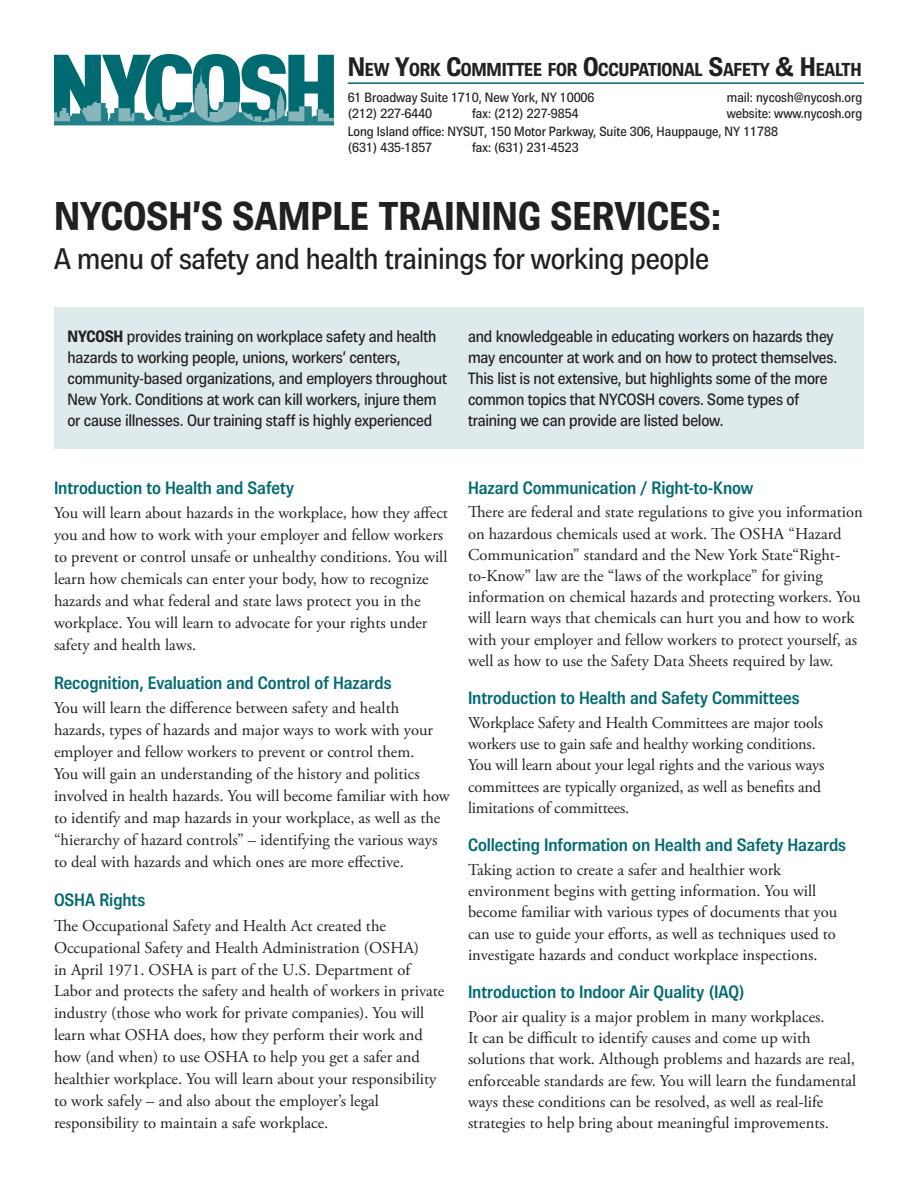
<style>
.page{position:relative;width:918px;height:1188px;background:#fff}
.page>*{position:absolute;margin:0;border:0;box-sizing:border-box;transform-origin:0 0}
.t1{font:700 40.5px "Grey";color:#231f20}
.t2{font:30px "Grey";letter-spacing:-.01em;color:#231f20}
.t3{font:700 18.9px "Grey";letter-spacing:-.015em;color:#231f20}
.t4{font:600 18px "Grey";letter-spacing:-.005em;color:#006a71}
.t5{font:16.5px/21.9px "Adobe Garamond Pro";color:#231f20}
.t6{font:16.5px/21px "Grey";letter-spacing:-.01em;color:#231f20}
.t7{font:13.5px/18.5px "Grey";color:#231f20}
.s1{font-size:27px}
.s2{font-weight:700}
</style>
<div class="page">
<div style="left:54px;top:308px;width:810px;height:141px;background:#deeaec"></div>
<svg style="left:54px;top:54px;width:280px;height:71px"></svg>
<hr style="left:348px;top:82px;width:516px;height:2px;background:#006a71">
<p class="t3" style="left:348px;top:59px;width:513px"><span class="s1">N</span>EW <span class="s1">Y</span>ORK <span class="s1">C</span>OMMITTEE FOR <span class="s1">O</span>CCUPATIONAL <span class="s1">S</span>AFETY <span class="s1">&amp; H</span>EALTH</p>
<p class="t7" style="left:348px;top:88px;width:248px">61 Broadway Suite 1710, New York, NY 10006</p>
<p class="t7" style="left:727px;top:88px;width:137px">mail: nycosh@nycosh.org</p>
<p class="t7" style="left:348px;top:104px;width:86px">(212) 227-6440</p>
<p class="t7" style="left:472px;top:104px;width:108px">fax: (212) 227-9854</p>
<p class="t7" style="left:348px;top:104px;width:516px;text-indent:379px">website: www.nycosh.org<br>Long Island office: NYSUT, 150 Motor Parkway, Suite 306, Hauppauge, NY 11788</p>
<p class="t7" style="left:348px;top:138px;width:86px">(631) 435-1857</p>
<p class="t7" style="left:472px;top:138px;width:108px">fax: (631) 231-4523</p>
<h1 class="t1" style="left:54px;top:193px;width:669px">NYCOSH’S SAMPLE TRAINING SERVICES:</h1>
<h2 class="t2" style="left:54px;top:242px;width:657px">A menu of safety and health trainings for working people</h2>
<p class="t6" style="left:68px;top:326px;width:381px"><span class="s2">NYCOSH</span> provides training on workplace safety and health hazards to working people, unions, workers’ centers, community-based organizations, and employers throughout New York. Conditions at work can kill workers, injure them or cause illnesses. Our training staff is highly experienced</p>
<p class="t6" style="left:468px;top:326px;width:371px">and knowledgeable in educating workers on hazards they may encounter at work and on how to protect themselves.<br>This list is not extensive, but highlights some of the more common topics that NYCOSH covers. Some types of training we can provide are listed below.</p>
<p class="t4" style="left:54px;top:477px;width:242px">Introduction to Health and Safety</p>
<p class="t5" style="left:54px;top:503px;width:396px">You will learn about hazards in the workplace, how they affect you and how to work with your employer and fellow workers to prevent or control unsafe or unhealthy conditions. You will learn how chemicals can enter your body, how to recognize hazards and what federal and state laws protect you in the workplace. You will learn to advocate for your rights under safety and health laws.</p>
<p class="t4" style="left:54px;top:673px;width:339px">Recognition, Evaluation and Control of Hazards</p>
<p class="t5" style="left:54px;top:698px;width:397px">You will learn the difference between safety and health hazards, types of hazards and major ways to work with your employer and fellow workers to prevent or control them.<br>You will gain an understanding of the history and politics involved in health hazards. You will become familiar with how to identify and map hazards in your workplace, as well as the “hierarchy of hazard controls” – identifying the various ways to deal with hazards and which ones are more effective.</p>
<p class="t4" style="left:54px;top:890px;width:93px">OSHA Rights</p>
<p class="t5" style="left:54px;top:915px;width:392px">The Occupational Safety and Health Act created the Occupational Safety and Health Administration (OSHA)<br>in April 1971. OSHA is part of the U.S. Department of Labor and protects the safety and health of workers in private industry (those who work for private companies). You will learn what OSHA does, how they perform their work and how (and when) to use OSHA to help you get a safer and healthier workplace. You will learn about your responsibility to work safely – and also about the employer’s legal responsibility to maintain a safe workplace.</p>
<p class="t4" style="left:468px;top:477px;width:287px">Hazard Communication / Right-to-Know</p>
<p class="t5" style="left:468px;top:502px;width:396px;line-height:21.1px">There are federal and state regulations to give you information on hazardous chemicals used at work. The OSHA “Hazard Communication” standard and the New York State“Right&shy;to-Know” law are the “laws of the workplace” for giving information on chemical hazards and protecting workers. You will learn ways that chemicals can hurt you and how to work with your employer and fellow workers to protect yourself, as well as how to use the Safety Data Sheets required by law.</p>
<p class="t4" style="left:468px;top:688px;width:333px">Introduction to Health and Safety Committees</p>
<p class="t5" style="left:468px;top:713px;width:358px;line-height:21.1px">Workplace Safety and Health Committees are major tools workers use to gain safe and healthy working conditions.<br>You will learn about your legal rights and the various ways committees are typically organized, as well as benefits and limitations of committees.</p>
<p class="t4" style="left:468px;top:835px;width:380px">Collecting Information on Health and Safety Hazards</p>
<p class="t5" style="left:468px;top:860px;width:371px;line-height:21.1px">Taking action to create a safer and healthier work environment begins with getting information. You will become familiar with various types of documents that you can use to guide your efforts, as well as techniques used to investigate hazards and conduct workplace inspections.</p>
<p class="t4" style="left:468px;top:982px;width:278px">Introduction to Indoor Air Quality (IAQ)</p>
<p class="t5" style="left:468px;top:1007px;width:390px;line-height:21.1px">Poor air quality is a major problem in many workplaces.<br>It can be difficult to identify causes and come up with solutions that work. Although problems and hazards are real, enforceable standards are few. You will learn the fundamental ways these conditions can be resolved, as well as real-life strategies to help bring about meaningful improvements.</p>
</div>
